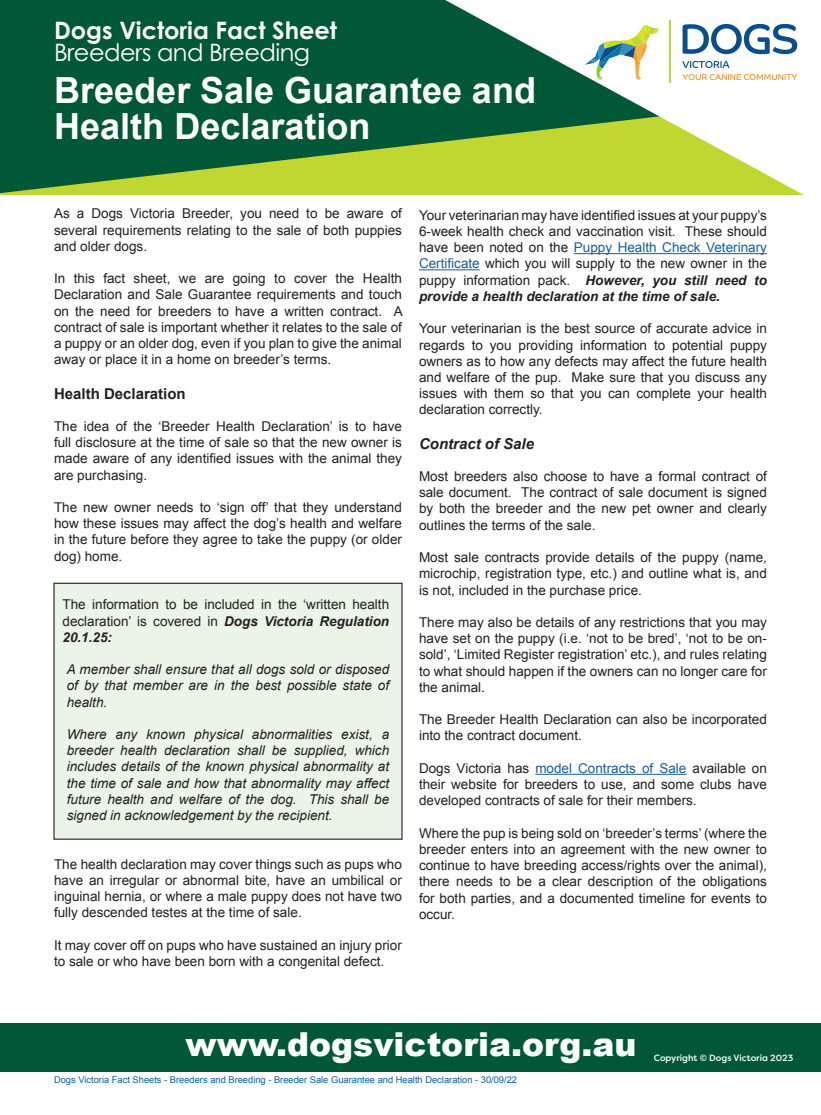
<style>
.page{position:relative;width:821px;height:1115px;background:#fff}
.page>*{position:absolute;margin:0;border:0;box-sizing:border-box;transform-origin:0 0}
.t1{font:700 36px/36px "Arial";color:#fff}
.t2{font:900 33px "Arial";color:#fff}
.t3{font:700 24px "Century Gothic Pro";color:#fff}
.t4{font:24px "Century Gothic Pro";letter-spacing:-.02em;color:#fff}
.t5{font:700 15px "Arial";color:#231f20}
.t6{font:italic 700 15px "Arial";color:#231f20}
.t7{font:13.5px/16.2px "Arial";color:#231f20;text-align:justify}
.t8{font:italic 13.5px/16.2px "Arial";color:#231f20;text-align:justify}
.t9{font:9.3px "Arial";color:#0163a7}
.t10{font:500 9px "Filson Pro";color:#fff}
.s1{font-weight:700;font-style:italic}
.s2{color:#175d9e}
</style>
<div class="page">
<div style="left:0;top:1022px;width:821px;height:49px;background:#015836"></div>
<div style="left:54px;top:583px;width:348px;height:255px;background:#eaf4e7"></div>
<hr style="left:574px;top:253px;width:193px;height:1px;background:#175d9e">
<hr style="left:419px;top:269px;width:61px;height:1px;background:#175d9e">
<hr style="left:535px;top:773px;width:151px;height:1px;background:#175d9e">
<svg style="left:0;top:0;width:445px;height:193px;background:#1a6835"></svg>
<svg style="left:445px;top:0;width:359px;height:195px"></svg>
<svg style="left:682px;top:24px;width:115px;height:30px"></svg>
<svg style="left:682px;top:61px;width:47px;height:7px"></svg>
<svg style="left:682px;top:74px;width:115px;height:6px"></svg>
<hr style="left:669px;top:21px;width:1px;height:62px;background:#c1d731">
<svg style="left:581px;top:24px;width:79px;height:56px"></svg>
<p class="t3" style="left:54px;top:15px;width:284px">Dogs Victoria Fact Sheet</p>
<p class="t4" style="left:54px;top:38px;width:257px">Breeders and Breeding</p>
<p class="t1" style="left:54px;top:74px;width:483px">Breeder Sale Guarantee and<br>Health Declaration</p>
<p class="t7" style="left:54px;top:205px;width:349px">As a Dogs Victoria Breeder, you need to be aware of several requirements relating to the sale of both puppies and older dogs.</p>
<p class="t7" style="left:54px;top:270px;width:350px">In this fact sheet, we are going to cover the Health Declaration and Sale Guarantee requirements and touch on the need for breeders to have a written contract. A contract of sale is important whether it relates to the sale of a puppy or an older dog, even if you plan to give the animal away or place it in a home on breeder’s terms.</p>
<p class="t5" style="left:54px;top:383px;width:133px">Health Declaration</p>
<p class="t7" style="left:54px;top:418px;width:349px">The idea of the ‘Breeder Health Declaration’ is to have full disclosure at the time of sale so that the new owner is made aware of any identified issues with the animal they are purchasing.</p>
<p class="t7" style="left:54px;top:499px;width:349px">The new owner needs to ‘sign off’ that they understand how these issues may affect the dog’s health and welfare in the future before they agree to take the puppy (or older dog) home.</p>
<p class="t7" style="left:63px;top:596px;width:328px">The information to be included in the ‘written health declaration’ is covered in <span class="s1">Dogs Victoria Regulation 20.1.25:</span></p>
<p class="t8" style="left:67px;top:661px;width:324px">A member shall ensure that all dogs sold or disposed of by that member are in the best possible state of health.</p>
<p class="t8" style="left:67px;top:726px;width:324px">Where any known physical abnormalities exist, a breeder health declaration shall be supplied, which includes details of the known physical abnormality at the time of sale and how that abnormality may affect future health and welfare of the dog. This shall be signed in acknowledgement by the recipient.</p>
<p class="t7" style="left:54px;top:855px;width:349px">The health declaration may cover things such as pups who have an irregular or abnormal bite, have an umbilical or inguinal hernia, or where a male puppy does not have two fully descended testes at the time of sale.</p>
<p class="t7" style="left:54px;top:936px;width:349px">It may cover off on pups who have sustained an injury prior to sale or who have been born with a congenital defect.</p>
<p class="t7" style="left:419px;top:207px;width:349px">Your veterinarian may have identified issues at your puppy’s 6-week health check and vaccination visit. These should have been noted on the <span class="s2">Puppy Health Check Veterinary Certificate</span> which you will supply to the new owner in the puppy information pack. <span class="s1">However, you still need to provide a health declaration at the time of sale.</span></p>
<p class="t7" style="left:419px;top:320px;width:349px">Your veterinarian is the best source of accurate advice in regards to you providing information to potential puppy owners as to how any defects may affect the future health and welfare of the pup. Make sure that you discuss any issues with them so that you can complete your health declaration correctly.</p>
<p class="t6" style="left:419px;top:433px;width:117px">Contract of Sale</p>
<p class="t7" style="left:419px;top:468px;width:349px">Most breeders also choose to have a formal contract of sale document. The contract of sale document is signed by both the breeder and the new pet owner and clearly outlines the terms of the sale.</p>
<p class="t7" style="left:419px;top:549px;width:349px">Most sale contracts provide details of the puppy (name, microchip, registration type, etc.) and outline what is, and is not, included in the purchase price.</p>
<p class="t7" style="left:419px;top:614px;width:349px">There may also be details of any restrictions that you may have set on the puppy (i.e. ‘not to be bred’, ‘not to be on&shy;sold’, ‘Limited Register registration’ etc.), and rules relating to what should happen if the owners can no longer care for the animal.</p>
<p class="t7" style="left:419px;top:711px;width:349px">The Breeder Health Declaration can also be incorporated into the contract document.</p>
<p class="t7" style="left:419px;top:759px;width:349px">Dogs Victoria has <span class="s2">model Contracts of Sale</span> available on their website for breeders to use, and some clubs have developed contracts of sale for their members.</p>
<p class="t7" style="left:419px;top:824px;width:349px">Where the pup is being sold on ‘breeder’s terms’ (where the breeder enters into an agreement with the new owner to continue to have breeding access/rights over the animal), there needs to be a clear description of the obligations for both parties, and a documented timeline for events to occur.</p>
<p class="t2" style="left:185px;top:1019px;width:452px">www.dogsvictoria.org.au</p>
<p class="t9" style="left:54px;top:1073px;width:464px">Dogs Victoria Fact Sheets - Breeders and Breeding - Breeder Sale Guarantee and Health Declaration - 30/09/22</p>
<p class="t10" style="left:654px;top:1051px;width:141px">Copyright © Dogs Victoria 2023</p>
</div>
